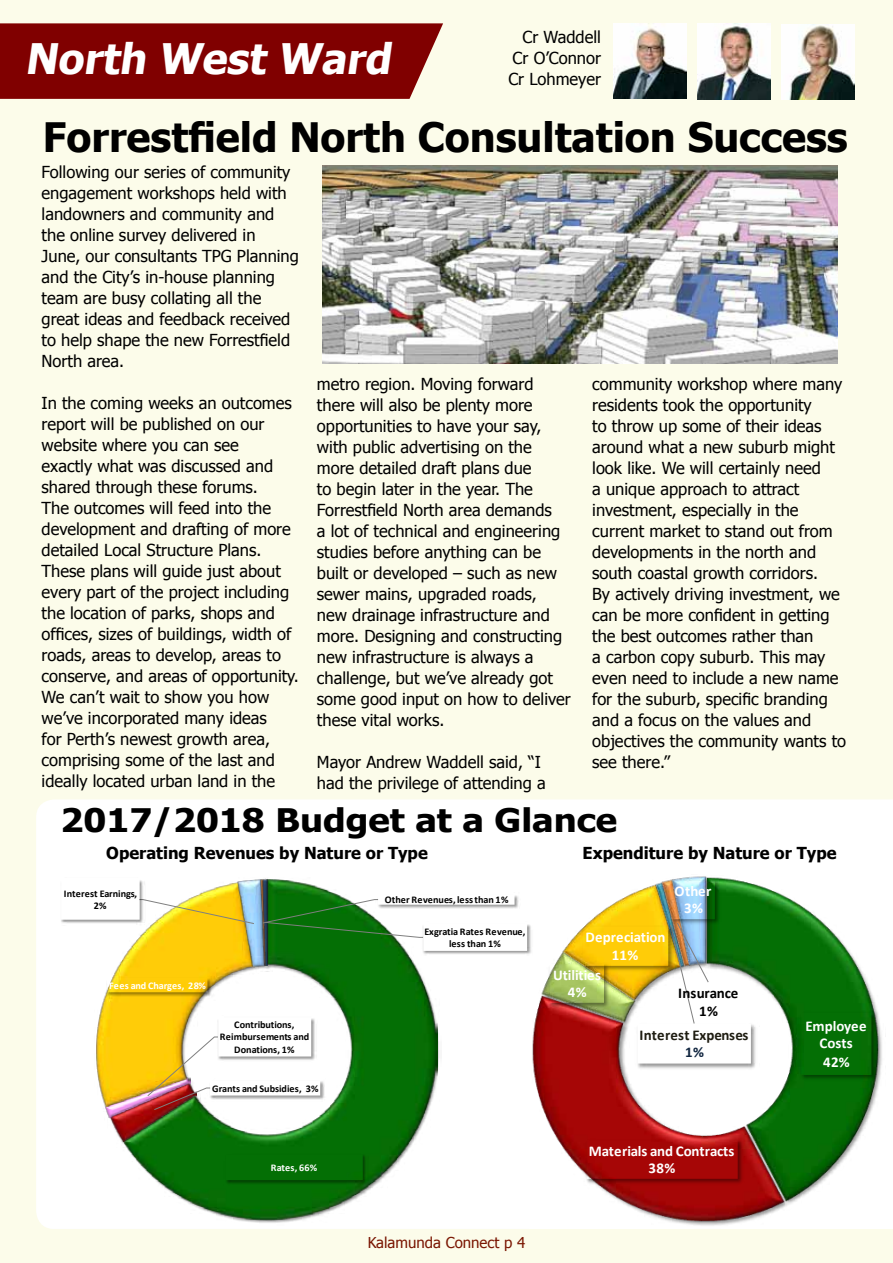
<style>
.page{position:relative;width:893px;height:1263px;background:#fcfcea}
.page>*{position:absolute;margin:0;border:0;box-sizing:border-box;transform-origin:0 0}
.t1{font:700 42px "Tahoma";color:#fff}
.t2{font:700 40.5px "Tahoma";color:#000}
.t3{font:700 32.4px "Tahoma";color:#000;scale:1.11 1}
.t4{font:16.5px/21px "Tahoma";color:#000}
.t5{font:700 16.5px "Tahoma";color:#000}
.t6{font:700 15px/17.5px "Calibri";letter-spacing:-.005em;color:#fff;text-align:center}
.t7{font:15px "Tahoma";color:#7a1602}
.t8{font:700 15px "Calibri";color:#1e1c11}
.t9{font:700 15px/17.5px "Calibri";letter-spacing:-.005em;color:#000;text-align:center}
.t10{font:700 15px "Calibri";color:#10253f}
.t11{font:700 10.2px/12.3px "Calibri";letter-spacing:-.01em;color:#000;text-align:center}
.t12{font:700 10.2px "Calibri";letter-spacing:.005em;color:#fff}
</style>
<div class="page">
<div style="left:36px;top:799px;width:857px;height:430px;background:#fff"></div>
<div style="left:0;top:23px;width:443px;height:76px;background:#800000"></div>
<img style="left:613px;top:24px;width:73px;height:75px">
<img style="left:697px;top:24px;width:73px;height:75px">
<img style="left:781px;top:24px;width:73px;height:76px">
<img style="left:322px;top:165px;width:515px;height:199px">
<svg style="left:549px;top:871px;width:344px;height:358px;background:#a9a17c"></svg>
<svg style="left:61px;top:871px;width:488px;height:358px;background:#b9cb9d"></svg>
<h1 class="t1" style="left:25px;top:29px;width:375px">North West Ward</h1>
<p class="t4" style="left:508px;top:26px;width:94px;text-align:justify;text-indent:14px">Cr Waddell Cr O’Connor Cr Lohmeyer</p>
<h2 class="t2" style="left:43px;top:109px;width:806px">Forrestfield North Consultation Success</h2>
<p class="t4" style="left:42px;top:161px;width:259px">Following our series of community engagement workshops held with landowners and community and the online survey delivered in<br>June, our consultants TPG Planning and the City’s in-house planning team are busy collating all the great ideas and feedback received to help shape the new Forrestfield<br>North area.</p>
<p class="t4" style="left:42px;top:392px;width:259px">In the coming weeks an outcomes report will be published on our website where you can see<br>exactly what was discussed and shared through these forums.<br>The outcomes will feed into the development and drafting of more detailed Local Structure Plans.<br>These plans will guide just about every part of the project including the location of parks, shops and offices, sizes of buildings, width of roads, areas to develop, areas to conserve, and areas of opportunity.<br>We can’t wait to show you how we’ve incorporated many ideas<br>for Perth’s newest growth area, comprising some of the last and ideally located urban land in the</p>
<p class="t4" style="left:317px;top:372px;width:255px">metro region. Moving forward there will also be plenty more opportunities to have your say, with public advertising on the more detailed draft plans due<br>to begin later in the year. The<br>Forrestfield North area demands<br>a lot of technical and engineering studies before anything can be built or developed – such as new sewer mains, upgraded roads, new drainage infrastructure and more. Designing and constructing new infrastructure is always a challenge, but we’ve already got some good input on how to deliver these vital works.</p>
<p class="t4" style="left:317px;top:750px;width:230px">Mayor Andrew Waddell said, “I had the privilege of attending a</p>
<p class="t4" style="left:592px;top:372px;width:255px">community workshop where many residents took the opportunity<br>to throw up some of their ideas around what a new suburb might look like. We will certainly need<br>a unique approach to attract investment, especially in the current market to stand out from developments in the north and south coastal growth corridors.<br>By actively driving investment, we can be more confident in getting the best outcomes rather than<br>a carbon copy suburb. This may even need to include a new name for the suburb, specific branding and a focus on the values and objectives the community wants to see there.”</p>
<h3 class="t3" style="left:61px;top:797px;width:503px">2017/2018 Budget at a Glance</h3>
<p class="t5" style="left:106px;top:841px;width:323px">Operating Revenues by Nature or Type</p>
<p class="t5" style="left:583px;top:841px;width:255px">Expenditure by Nature or Type</p>
<p class="t11" style="left:64px;top:887px;width:75px">Interest Earnings,<br>2%</p>
<p class="t11" style="left:385px;top:893px;width:125px">Other Revenues, less than 1%</p>
<p class="t11" style="left:424px;top:925px;width:102px">Exgratia Rates Revenue, less than 1%</p>
<p class="t12" style="left:109px;top:979px;width:98px">Fees and Charges, 28%</p>
<p class="t11" style="left:220px;top:1018px;width:91px">Contributions,<br>Reimbursements and<br>Donations, 1%</p>
<p class="t11" style="left:212px;top:1082px;width:108px">Grants and Subsidies, 3%</p>
<p class="t12" style="left:271px;top:1161px;width:48px">Rates, 66%</p>
<p class="t7" style="left:368px;top:1232px;width:159px">Kalamunda Connect p 4</p>
<p class="t6" style="left:585px;top:929px;width:82px">Depreciation<br>11%</p>
<p class="t6" style="left:553px;top:966px;width:50px">Utilities<br>4%</p>
<p class="t6" style="left:675px;top:882px;width:38px">Other<br>3%</p>
<p class="t9" style="left:678px;top:984px;width:62px">Insurance<br>1%</p>
<p class="t8" style="left:640px;top:1025px;width:110px">Interest Expenses</p>
<p class="t10" style="left:685px;top:1043px;width:20px">1%</p>
<p class="t6" style="left:589px;top:1142px;width:147px">Materials and Contracts<br>38%</p>
<p class="t6" style="left:805px;top:1017px;width:63px;line-height:18px">Employee<br>Costs<br>42%</p>
</div>
